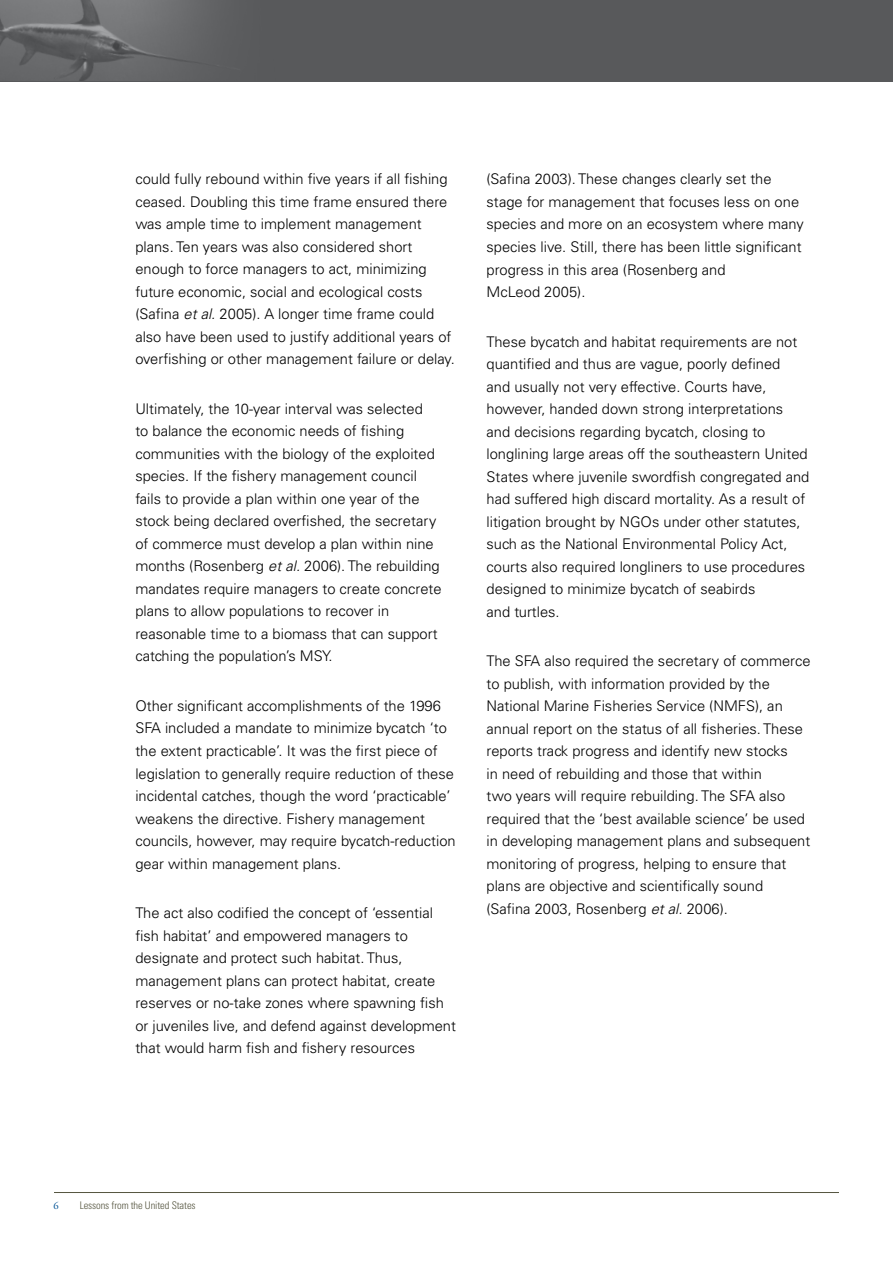
<style>
.page{position:relative;width:893px;height:1263px;background:#fff}
.page>*{position:absolute;margin:0;border:0;box-sizing:border-box;transform-origin:0 0}
.t1{font:300 14.7px/22.5px "Univers";color:#000}
.t2{font:300 condensed 10.5px "Univers";letter-spacing:-.01em;color:#555540}
.t3{font:10.5px "Adobe Garamond";color:#005295}
.s1{font-style:italic}
</style>
<div class="page">
<hr style="left:54px;top:1192px;width:785px;height:1px;background:#555540">
<div style="left:0;top:0;width:893px;height:81px;background:#58595b"></div>
<img style="left:0;top:0;width:219px;height:81px">
<p class="t1" style="left:135px;top:168px;width:321px">could fully rebound within five years if all fishing ceased. Doubling this time frame ensured there was ample time to implement management plans. Ten years was also considered short enough to force managers to act, minimizing future economic, social and ecological costs (Safina <span class="s1">et al.</span> 2005). A longer time frame could also have been used to justify additional years of overfishing or other management failure or delay.</p>
<p class="t1" style="left:135px;top:397px;width:308px">Ultimately, the 10-year interval was selected<br>to balance the economic needs of fishing communities with the biology of the exploited species. If the fishery management council fails to provide a plan within one year of the stock being declared overfished, the secretary of commerce must develop a plan within nine months (Rosenberg <span class="s1">et al.</span> 2006). The rebuilding mandates require managers to create concrete plans to allow populations to recover in reasonable time to a biomass that can support catching the population’s MSY.</p>
<p class="t1" style="left:135px;top:694px;width:322px">Other significant accomplishments of the 1996<br>SFA included a mandate to minimize bycatch ‘to the extent practicable’. It was the first piece of legislation to generally require reduction of these incidental catches, though the word ‘practicable’ weakens the directive. Fishery management councils, however, may require bycatch-reduction gear within management plans.</p>
<p class="t1" style="left:135px;top:901px;width:322px">The act also codified the concept of ‘essential fish habitat’ and empowered managers to designate and protect such habitat. Thus, management plans can protect habitat, create reserves or no-take zones where spawning fish or juveniles live, and defend against development that would harm fish and fishery resources</p>
<p class="t1" style="left:487px;top:168px;width:319px">(Safina 2003). These changes clearly set the stage for management that focuses less on one species and more on an ecosystem where many species live. Still, there has been little significant progress in this area (Rosenberg and<br>McLeod 2005).</p>
<p class="t1" style="left:487px;top:330px;width:324px">These bycatch and habitat requirements are not quantified and thus are vague, poorly defined<br>and usually not very effective. Courts have, however, handed down strong interpretations and decisions regarding bycatch, closing to longlining large areas off the southeastern United States where juvenile swordfish congregated and had suffered high discard mortality. As a result of litigation brought by N GOs under other statutes, such as the National Environmental Policy Act, courts also required longliners to use procedures designed to minimize bycatch of seabirds<br>and turtles.</p>
<p class="t1" style="left:487px;top:650px;width:326px">The SFA also required the secretary of commerce to publish, with information provided by the National Marine Fisheries Service (N MFS), an annual report on the status of all fisheries. These reports track progress and identify new stocks<br>in need of rebuilding and those that within<br>two years will require rebuilding. The SFA also required that the ‘best available science’ be used in developing management plans and subsequent monitoring of progress, helping to ensure that plans are objective and scientifically sound (Safina 2003, Rosenberg <span class="s1">et al.</span> 2006).</p>
<p class="t3" style="left:53px;top:1200px;width:7px">6</p>
<p class="t2" style="left:80px;top:1199px;width:117px">Lessons from the United States</p>
</div>
